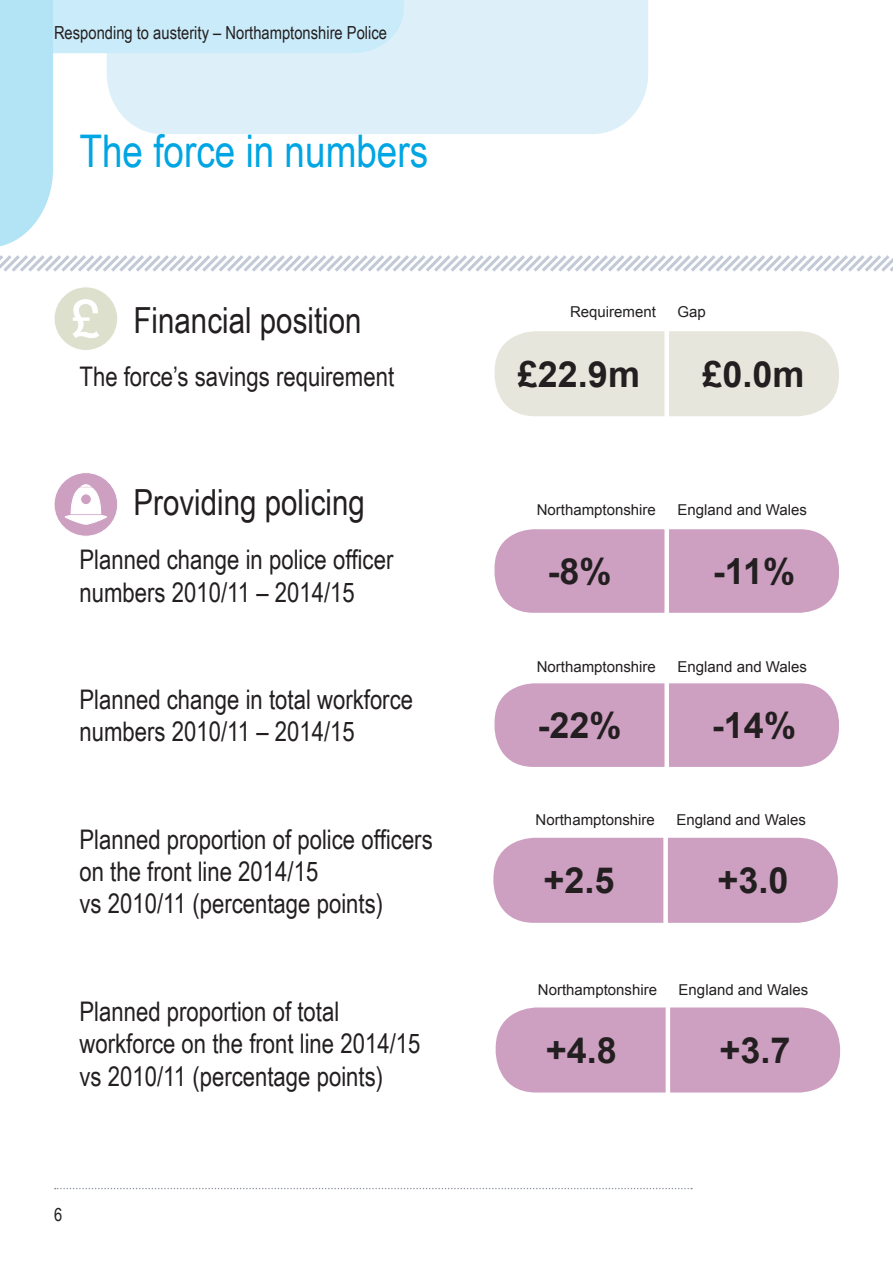
<style>
.page{position:relative;width:893px;height:1263px;background:#fff}
.page>*{position:absolute;margin:0;border:0;box-sizing:border-box;transform-origin:0 0}
.Heading_1{font:45px "Arial Narrow";color:#00a5e3}
.Big_number{font:700 36px "Arial";color:#231f20}
.Data_heading{font:36px "Arial Narrow";color:#231f20}
.Heading_2{font:27px/32.4px "Arial Narrow";color:#231f20}
.t1{font:18px "Arial Narrow";color:#231f20}
.Legend{font:15px "Arial";color:#231f20}
</style>
<div class="page">
<svg style="left:0;top:0;width:893px;height:272px"></svg>
<svg style="left:55px;top:1188px;width:637px;height:1px"></svg>
<svg style="left:54px;top:473px;width:64px;height:63px"></svg>
<svg style="left:54px;top:287px;width:63px;height:63px"></svg>
<div style="left:495px;top:529px;width:344px;height:84px;background:#cda0c2;border-radius:39px"></div>
<div style="left:495px;top:683px;width:344px;height:84px;background:#cda0c2;border-radius:39px"></div>
<div style="left:664px;top:528px;width:5px;height:85px;background:#fff"></div>
<div style="left:664px;top:683px;width:5px;height:85px;background:#fff"></div>
<div style="left:493px;top:838px;width:345px;height:85px;background:#cda0c2;border-radius:40px"></div>
<div style="left:663px;top:814px;width:5px;height:132px;background:#fff"></div>
<div style="left:496px;top:1007px;width:344px;height:85px;background:#cda0c2;border-radius:40px"></div>
<hr style="left:666px;top:984px;width:4px;height:132px;background:#fff">
<div style="left:495px;top:331px;width:344px;height:85px;background:#e7e6dd;border-radius:40px"></div>
<div style="left:664px;top:329px;width:5px;height:89px;background:#fff"></div>
<p class="t1" style="left:54px;top:19px;width:335px">Responding to austerity – Northamptonshire Police</p>
<p class="Heading_1" style="left:80px;top:118px;width:350px">The force in numbers</p>
<p class="Data_heading" style="left:134px;top:294px;width:230px">Financial position</p>
<p class="Heading_2" style="left:80px;top:360px;width:316px">The force’s savings requirement</p>
<p class="Data_heading" style="left:134px;top:476px;width:233px">Providing policing</p>
<p class="Heading_2" style="left:80px;top:542px;width:315px">Planned change in police officer numbers 2010/11 – 2014/15</p>
<p class="Heading_2" style="left:80px;top:682px;width:335px">Planned change in total workforce numbers 2010/11 – 2014/15</p>
<p class="Heading_2" style="left:80px;top:822px;width:355px">Planned proportion of police officers on the front line 2014/15<br>vs 2010/11 (percentage points)</p>
<p class="Heading_2" style="left:80px;top:994px;width:342px">Planned proportion of total workforce on the front line 2014/15 vs 2010/11 (percentage points)</p>
<p class="t1" style="left:54px;top:1202px;width:10px">6</p>
<p class="Legend" style="left:570px;top:301px;width:87px">Requirement</p>
<p class="Legend" style="left:677px;top:301px;width:30px">Gap</p>
<p class="Big_number" style="left:518px;top:350px;width:124px">£22.9m</p>
<p class="Big_number" style="left:702px;top:350px;width:104px">£0.0m</p>
<p class="Legend" style="left:537px;top:500px;width:121px">Northamptonshire</p>
<p class="Legend" style="left:677px;top:500px;width:131px">England and Wales</p>
<p class="Big_number" style="left:547px;top:548px;width:66px">-8%</p>
<p class="Big_number" style="left:713px;top:548px;width:84px">-11%</p>
<p class="Legend" style="left:537px;top:657px;width:121px">Northamptonshire</p>
<p class="Legend" style="left:677px;top:657px;width:131px">England and Wales</p>
<p class="Big_number" style="left:537px;top:702px;width:86px">-22%</p>
<p class="Big_number" style="left:712px;top:702px;width:86px">-14%</p>
<p class="Legend" style="left:536px;top:810px;width:121px">Northamptonshire</p>
<p class="Legend" style="left:676px;top:810px;width:131px">England and Wales</p>
<p class="Big_number" style="left:717px;top:857px;width:73px">+3.0</p>
<p class="Big_number" style="left:543px;top:857px;width:73px">+2.5</p>
<p class="Legend" style="left:538px;top:980px;width:121px">Northamptonshire</p>
<p class="Legend" style="left:679px;top:980px;width:131px">England and Wales</p>
<p class="Big_number" style="left:720px;top:1027px;width:73px">+3.7</p>
<p class="Big_number" style="left:546px;top:1027px;width:73px">+4.8</p>
</div>
